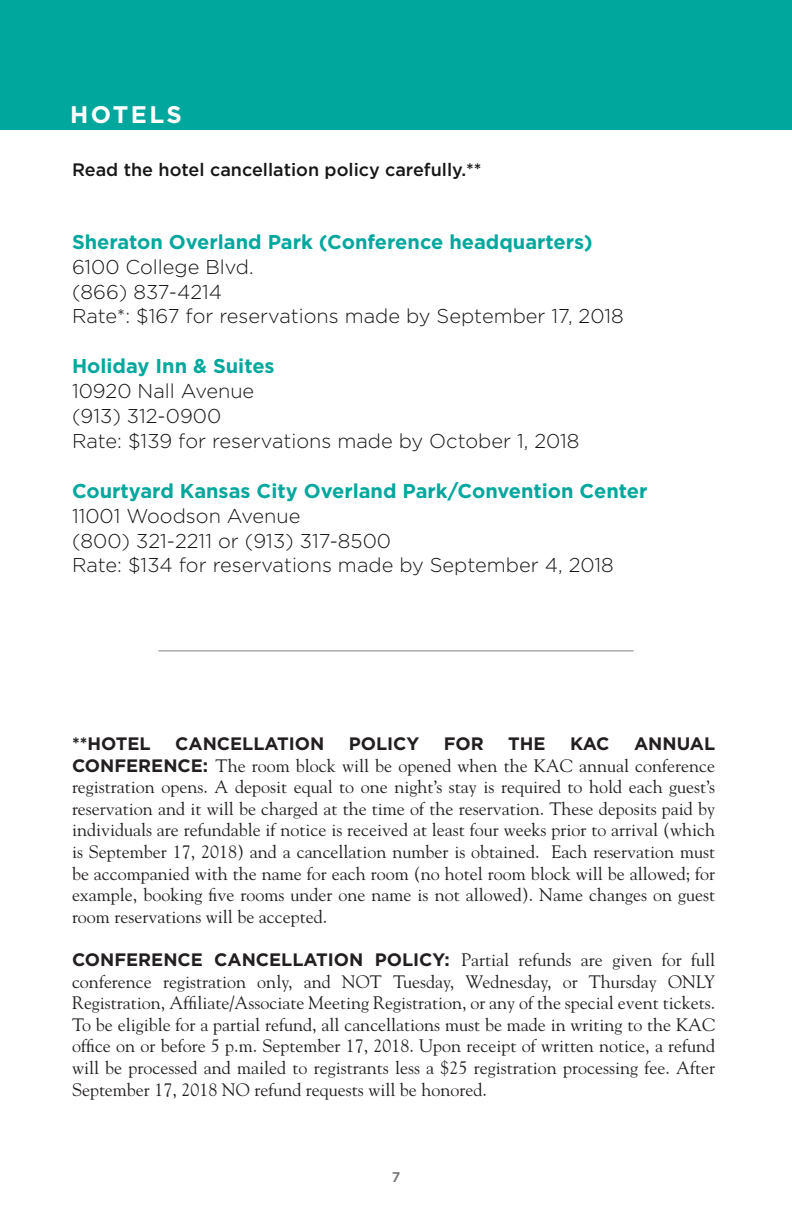
<style>
.page{position:relative;width:792px;height:1224px;background:#fff}
.page>*{position:absolute;margin:0;border:0;box-sizing:border-box;transform-origin:0 0}
.t1{font:700 24px "Gotham";letter-spacing:.1em;color:#fff}
.heading_2{font:300 20px "Gotham";color:#181717}
.heading_2-2{font:700 20px "Gotham";color:#00a79d}
.t2{font:18px/21.6px "Goudy";color:#231f20;text-align:justify}
.t3{font:500 18px "Gotham";color:#181717}
.t4{font:700 18px "Gotham";color:#231f20}
.t5{font:500 14px "Gotham";color:#6d6f71}
.s1{font-family:"Gotham";font-weight:700}
</style>
<div class="page">
<div style="left:0;top:0;width:792px;height:129px;background:#00a79d"></div>
<hr style="left:158px;top:650px;width:476px;height:1px;background:#7d8082">
<p class="t1" style="left:70px;top:100px;width:113px">HOTELS</p>
<p class="t3" style="left:72px;top:160px;width:411px">Read the hotel cancellation policy carefully.**</p>
<p class="heading_2-2" style="left:72px;top:230px;width:522px">Sheraton Overland Park (Conference headquarters)</p>
<p class="heading_2" style="left:72px;top:256px;width:183px">6100 College Blvd.</p>
<p class="heading_2" style="left:72px;top:281px;width:152px">(866) 837-4214</p>
<p class="heading_2" style="left:72px;top:305px;width:553px">Rate*: $167 for reservations made by September 17, 2018</p>
<p class="heading_2-2" style="left:72px;top:355px;width:204px">Holiday Inn &amp; Suites</p>
<p class="heading_2" style="left:72px;top:380px;width:184px">10920 Nall Avenue</p>
<p class="heading_2" style="left:72px;top:405px;width:151px">(913) 312-0900</p>
<p class="heading_2" style="left:72px;top:430px;width:509px">Rate: $139 for reservations made by October 1, 2018</p>
<p class="heading_2-2" style="left:72px;top:479px;width:577px">Courtyard Kansas City Overland Park/Convention Center</p>
<p class="heading_2" style="left:72px;top:505px;width:230px">11001 Woodson Avenue</p>
<p class="heading_2" style="left:72px;top:530px;width:321px">(800) 321-2211 or (913) 317-8500</p>
<p class="heading_2" style="left:72px;top:554px;width:543px">Rate: $134 for reservations made by September 4, 2018</p>
<p class="t4" style="left:72px;top:733px;width:80px">**HOTEL</p>
<p class="t4" style="left:175px;top:733px;width:151px">CANCELLATION</p>
<p class="t4" style="left:349px;top:733px;width:72px">POLICY</p>
<p class="t4" style="left:444px;top:733px;width:42px">FOR</p>
<p class="t4" style="left:508px;top:733px;width:39px">THE</p>
<p class="t4" style="left:570px;top:733px;width:41px">KAC</p>
<p class="t2" style="left:72px;top:732px;width:645px;text-indent:562px"><span class="s1">ANNUAL CONFERENCE:</span> The room block will be opened when the KAC annual conference registration opens. A deposit equal to one night’s stay is required to hold each guest’s reservation and it will be charged at the time of the reservation. These deposits paid by individuals are refundable if notice is received at least four weeks prior to arrival (which is September 17, 2018) and a cancellation number is obtained. Each reservation must be accompanied with the name for each room (no hotel room block will be allowed; for example, booking five rooms under one name is not allowed). Name changes on guest room reservations will be accepted.</p>
<p class="t2" style="left:72px;top:948px;width:645px"><span class="s1">CONFERENCE CANCELLATION POLICY:</span> Partial refunds are given for full conference registration only, and NOT Tuesday, Wednesday, or Thursday ONLY Registration, Affiliate/Associate Meeting Registration, or any of the special event tickets.<br>To be eligible for a partial refund, all cancellations must be made in writing to the KAC office on or before 5 p.m. September 17, 2018. Upon receipt of written notice, a refund will be processed and mailed to registrants less a $25 registration processing fee. After September 17, 2018 NO refund requests will be honored.</p>
<p class="t5" style="left:392px;top:1170px;width:10px">7</p>
</div>
